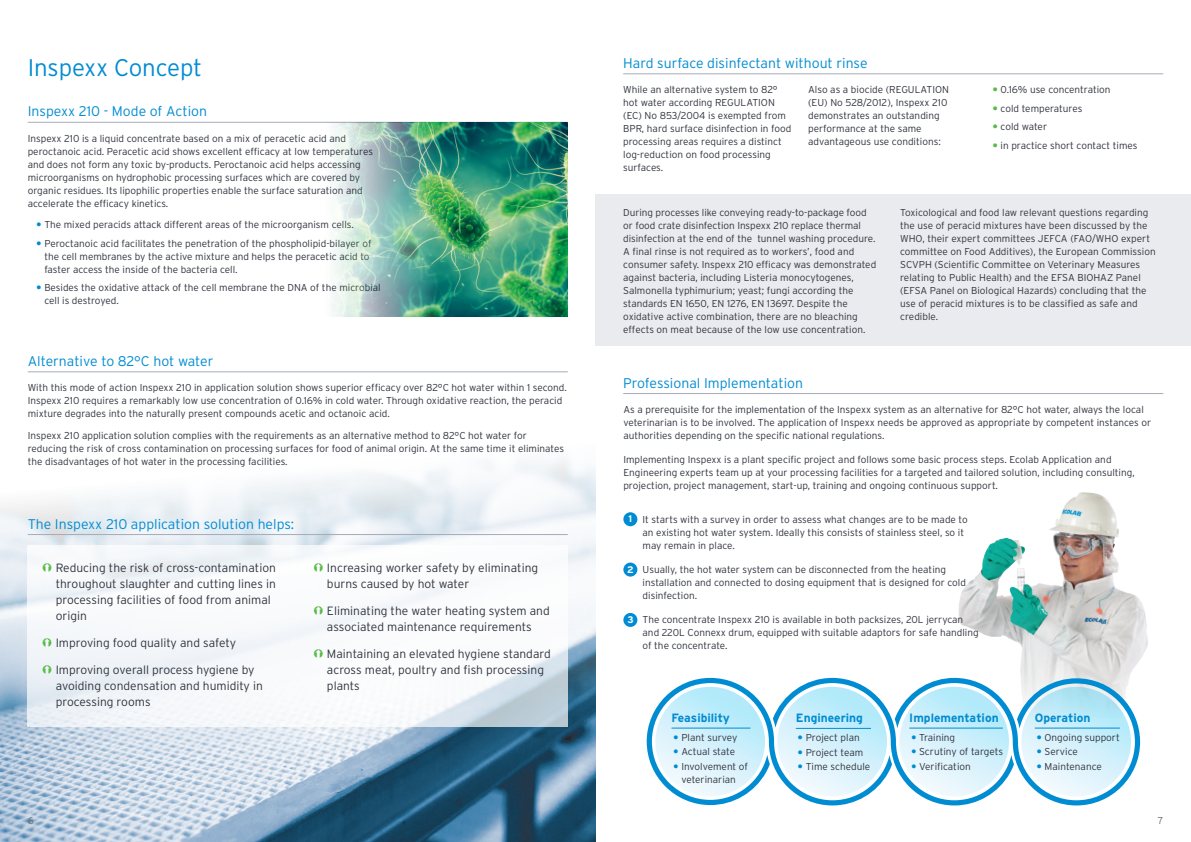
<style>
.page{position:relative;width:1191px;height:842px;background:#fff}
.page>*{position:absolute;margin:0;border:0;box-sizing:border-box;transform-origin:0 0}
.t1{font:300 24px "Interstate";letter-spacing:-.005em;color:#008cd2}
.t2{font:300 14px "Interstate";color:#008cd2}
.t3{font:300 12px/16px "Interstate";color:#30343e}
.t4{font:700 12px "Interstate";color:#008cd2}
.t5{font:300 10px/13px "Interstate";color:#30343e}
.t6{font:300 10px "Interstate";color:#6c6d70}
.t7{font:700 9.6px "Interstate";color:#fff}
</style>
<div class="page">
<img style="left:951px;top:492px;width:197px;height:186px">
<img style="left:0;top:316px;width:595px;height:526px">
<svg style="left:28px;top:546px;width:540px;height:181px"></svg>
<hr style="left:28px;top:122px;width:540px;height:1px;background:#a5acb9">
<hr style="left:28px;top:372px;width:540px;height:1px;background:#a5acb9">
<hr style="left:623px;top:74px;width:540px;height:1px;background:#a5acb9">
<hr style="left:623px;top:393px;width:540px;height:1px;background:#a5acb9">
<hr style="left:28px;top:534px;width:540px;height:1px;background:#a5acb9">
<div style="left:595px;top:195px;width:596px;height:151px;background:#e9ebee"></div>
<div style="left:623px;top:512px;width:14px;height:14px;background:#008cd2;border-radius:50%"></div>
<div style="left:623px;top:563px;width:14px;height:14px;background:#008cd2;border-radius:50%"></div>
<div style="left:623px;top:613px;width:14px;height:14px;background:#008cd2;border-radius:50%"></div>
<img style="left:323px;top:122px;width:245px;height:194px">
<svg style="left:43px;top:563px;width:9px;height:8px"></svg>
<svg style="left:43px;top:638px;width:9px;height:9px"></svg>
<svg style="left:43px;top:665px;width:9px;height:9px"></svg>
<svg style="left:314px;top:563px;width:9px;height:8px"></svg>
<svg style="left:314px;top:606px;width:9px;height:9px"></svg>
<svg style="left:314px;top:649px;width:9px;height:9px"></svg>
<svg style="left:646px;top:678px;width:494px;height:127px"></svg>
<h1 class="t1" style="left:28px;top:53px;width:176px">Inspexx Concept</h1>
<h2 class="t2" style="left:28px;top:103px;width:181px">Inspexx 210 - Mode of Action</h2>
<p class="t5" style="left:28px;top:131px;width:347px">Inspexx 210 is a liquid concentrate based on a mix of peracetic acid and peroctanoic acid. Peracetic acid shows excellent efficacy at low temperatures and does not form any toxic by-products. Peroctanoic acid helps accessing microorganisms on hydrophobic processing surfaces which are covered by organic residues. Its lipophilic properties enable the surface saturation and accelerate the efficacy kinetics.</p>
<p class="t5" style="left:44px;top:215px;width:329px;line-height:18.7px">The mixed peracids attack different areas of the microorganism cells.<br>Peroctanoic acid facilitates the penetration of the phospholipid-bilayer of</p>
<p class="t5" style="left:44px;top:250px;width:327px">the cell membranes by the active mixture and helps the peracetic acid to faster access the inside of the bacteria cell.</p>
<p class="t5" style="left:44px;top:281px;width:338px">Besides the oxidative attack of the cell membrane the DNA of the microbial cell is destroyed.</p>
<h2 class="t2" style="left:28px;top:352px;width:187px">Alternative to 82°C hot water</h2>
<p class="t5" style="left:28px;top:381px;width:540px">With this mode of action Inspexx 210 in application solution shows superior efficacy over 82°C hot water within 1 second.<br>Inspexx 210 requires a remarkably low use concentration of 0.16% in cold water. Through oxidative reaction, the peracid mixture degrades into the naturally present compounds acetic and octanoic acid.</p>
<p class="t5" style="left:28px;top:428px;width:538px">Inspexx 210 application solution complies with the requirements as an alternative method to 82°C hot water for reducing the risk of cross contamination on processing surfaces for food of animal origin. At the same time it eliminates the disadvantages of hot water in the processing facilities.</p>
<h2 class="t2" style="left:28px;top:515px;width:268px">The Inspexx 210 application solution helps:</h2>
<p class="t3" style="left:56px;top:559px;width:222px">Reducing the risk of cross-contamination throughout slaughter and cutting lines in processing facilities of food from animal origin</p>
<p class="t3" style="left:56px;top:635px;width:182px">Improving food quality and safety</p>
<p class="t3" style="left:56px;top:662px;width:209px">Improving overall process hygiene by avoiding condensation and humidity in processing rooms</p>
<p class="t3" style="left:327px;top:559px;width:213px">Increasing worker safety by eliminating burns caused by hot water</p>
<p class="t3" style="left:327px;top:603px;width:224px">Eliminating the water heating system and associated maintenance requirements</p>
<p class="t3" style="left:327px;top:646px;width:225px">Maintaining an elevated hygiene standard across meat, poultry and fish processing plants</p>
<h2 class="t2" style="left:623px;top:54px;width:246px">Hard surface disinfectant without rinse</h2>
<p class="t5" style="left:623px;top:83px;width:170px">While an alternative system to 82° hot water according REGU LATION (EC) N o 853/2004 is exempted from<br>BPR, hard surface disinfection in food processing areas requires a distinct log-reduction on food processing surfaces.</p>
<p class="t5" style="left:808px;top:83px;width:141px">Also as a biocide (REGU LATION (EU) No 528/2012), Inspexx 210 demonstrates an outstanding performance at the same advantageous use conditions:</p>
<p class="t5" style="left:1000px;top:80px;width:138px;line-height:18.7px">0.16% use concentration<br>cold temperatures<br>cold water<br>in practice short contact times</p>
<p class="t5" style="left:623px;top:206px;width:254px">During processes like conveying ready-to-package food or food crate disinfection Inspexx 210 replace thermal disinfection at the end of the tunnel washing procedure.<br>A final rinse is not required as to workers’, food and consumer safety. Inspexx 210 efficacy was demonstrated against bacteria, including Listeria monocytogenes, Salmonella typhimurium; yeast; fungi according the standards EN 1650, EN 1276, EN 13697. Despite the oxidative active combination, there are no bleaching effects on meat because of the low use concentration.</p>
<p class="t5" style="left:900px;top:206px;width:257px">Toxicological and food law relevant questions regarding the use of peracid mixtures have been discussed by the WHO, their expert committees JEFCA (FAO/WHO expert committee on Food Additives), the European Commission SCVPH (Scientific Committee on Veterinary Measures relating to Public Health) and the EFSA BIOHAZ Panel (EFSA Panel on Biological Hazards) concluding that the use of peracid mixtures is to be classified as safe and credible.</p>
<h2 class="t2" style="left:623px;top:374px;width:181px">Professional Implementation</h2>
<p class="t5" style="left:623px;top:403px;width:529px">As a prerequisite for the implementation of the Inspexx system as an alternative for 82°C hot water, always the local veterinarian is to be involved. The application of Inspexx needs be approved as appropriate by competent instances or authorities depending on the specific national regulations.</p>
<p class="t5" style="left:623px;top:453px;width:513px">Implementing Inspexx is a plant specific project and follows some basic process steps. Ecolab Application and<br>Engineering experts team up at your processing facilities for a targeted and tailored solution, including consulting, projection, project management, start-up, training and ongoing continuous support.</p>
<p class="t7" style="left:628px;top:513px;width:5px">1</p>
<p class="t5" style="left:642px;top:513px;width:327px">It starts with a survey in order to assess what changes are to be made to an existing hot water system. Ideally this consists of stainless steel, so it may remain in place.</p>
<p class="t7" style="left:627px;top:563px;width:8px">2</p>
<p class="t5" style="left:642px;top:563px;width:325px">Usually, the hot water system can be disconnected from the heating installation and connected to dosing equipment that is designed for cold disinfection.</p>
<p class="t7" style="left:627px;top:614px;width:8px">3</p>
<p class="t5" style="left:642px;top:613px;width:337px">The concentrate Inspexx 210 is available in both packsizes, 20L jerrycan and 220L Connexx drum, equipped with suitable adaptors for safe handling of the concentrate.</p>
<p class="t4" style="left:671px;top:711px;width:60px">Feasibility</p>
<p class="t5" style="left:681px;top:730px;width:68px;line-height:14.4px">Plant survey<br>Actual state<br>Involvement of</p>
<p class="t5" style="left:681px;top:772px;width:56px">veterinarian</p>
<p class="t4" style="left:796px;top:711px;width:69px">Engineering</p>
<p class="t5" style="left:805px;top:730px;width:66px;line-height:14.4px">Project plan<br>Project team<br>Time schedule</p>
<p class="t4" style="left:909px;top:711px;width:91px">Implementation</p>
<p class="t5" style="left:919px;top:730px;width:85px;line-height:14.4px">Training<br>Scrutiny of targets<br>Verification</p>
<p class="t4" style="left:1034px;top:711px;width:57px">Operation</p>
<p class="t5" style="left:1044px;top:730px;width:77px;line-height:14.4px">Ongoing support<br>Service<br>Maintenance</p>
<p class="t6" style="left:28px;top:815px;width:8px">6</p>
<p class="t6" style="left:1157px;top:815px;width:7px">7</p>
</div>
